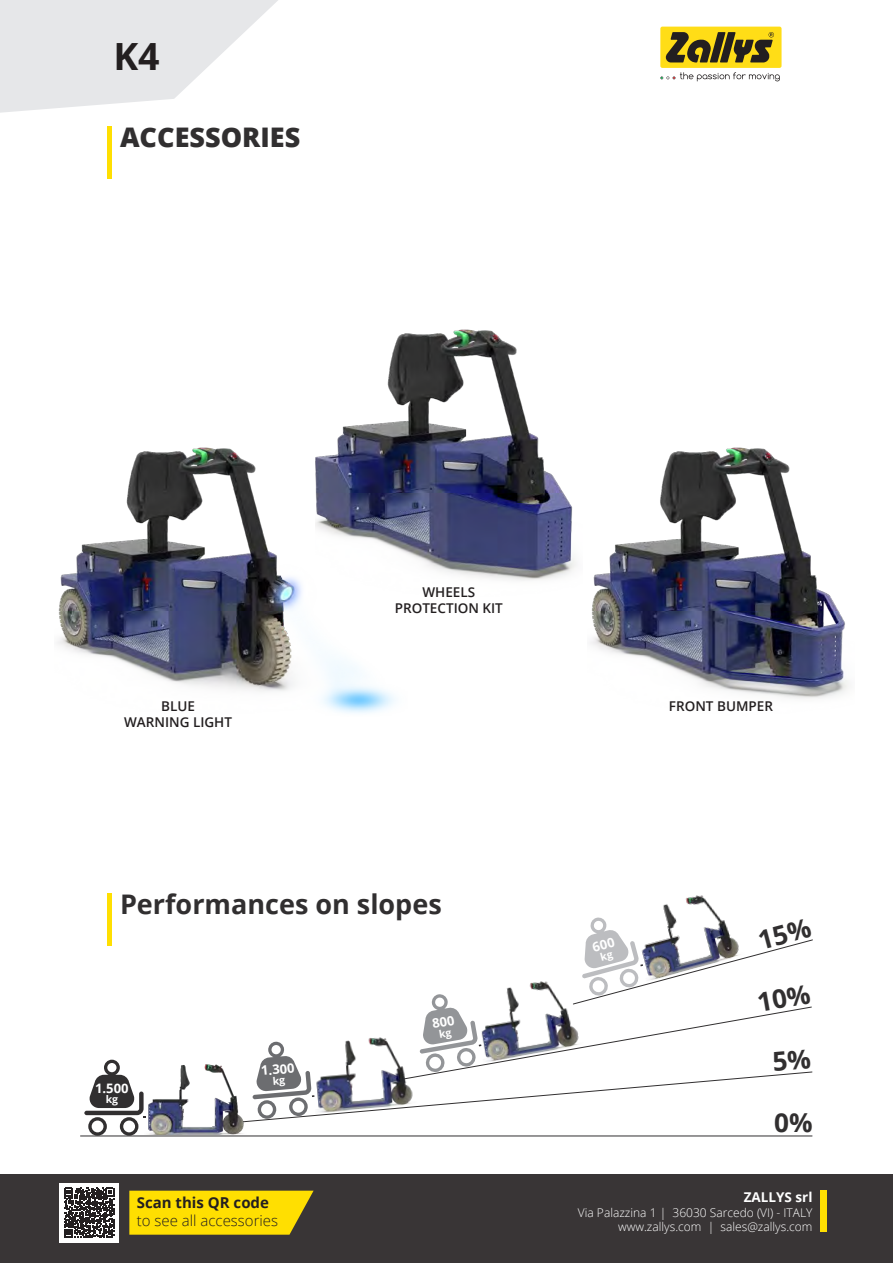
<style>
.page{position:relative;width:893px;height:1263px;background:#fff}
.page>*{position:absolute;margin:0;border:0;box-sizing:border-box;transform-origin:0 0}
.t1{font:700 37.5px "Open Sans";color:#231f20}
.t2{font:700 27px "Open Sans";color:#312f30}
.t3{font:800 27px "Open Sans";color:#312f30}
.t4{font:700 26.1px "Open Sans";color:#312f30}
.t5{font:300 15px "Open Sans";color:#231f20}
.t6{font:700 15px "Open Sans";color:#231f20}
.t7{font:600 13.5px "Open Sans";color:#231f20}
.t8{font:700 13.5px "Open Sans";color:#fff}
.t9{font:700 13.05px "Open Sans";color:#fff}
.t10{font:300 12px "Open Sans";color:#fff}
.t11{font:700 10.5px "Open Sans";color:#fff}
</style>
<div class="page">
<div style="left:0;top:1175px;width:893px;height:88px;background:#393536"></div>
<svg style="left:0;top:0;width:278px;height:113px"></svg>
<svg style="left:660px;top:72px;width:120px;height:9px"></svg>
<div style="left:660px;top:27px;width:121px;height:41px;background:#ffdd17;border-radius:2px"></div>
<svg style="left:666px;top:32px;width:108px;height:31px"></svg>
<div style="left:107px;top:893px;width:5px;height:53px;background:#ffdf01"></div>
<div style="left:107px;top:126px;width:5px;height:53px;background:#ffdf01"></div>
<div style="left:820px;top:1189px;width:6px;height:42px;background:#ffdf01"></div>
<img style="left:57px;top:447px;width:339px;height:266px">
<img style="left:315px;top:329px;width:261px;height:284px">
<img style="left:590px;top:447px;width:259px;height:252px">
<hr style="left:81px;top:1136px;width:731px;height:1px;background:#312f30">
<img style="left:147px;top:1064px;width:97px;height:71px">
<img style="left:663px;top:895px;width:56px;height:22px">
<svg style="left:84px;top:1060px;width:62px;height:76px"></svg>
<div style="left:60px;top:1183px;width:59px;height:59px;background:#fff"></div>
<svg style="left:129px;top:1191px;width:185px;height:44px"></svg>
<svg style="left:64px;top:1188px;width:50px;height:49px"></svg>
<svg style="left:238px;top:917px;width:575px;height:206px"></svg>
<p class="t1" style="left:113px;top:30px;width:48px">K4</p>
<p class="t3" style="left:120px;top:117px;width:182px">ACCESSORIES</p>
<p class="t7" style="left:161px;top:697px;width:35px">BLUE</p>
<p class="t7" style="left:124px;top:713px;width:109px">WARNING LIGHT</p>
<p class="t7" style="left:422px;top:583px;width:54px">WHEELS</p>
<p class="t7" style="left:395px;top:599px;width:110px">PROTECTION KIT</p>
<p class="t2" style="left:120px;top:885px;width:323px">Performances on slopes</p>
<p class="t9" style="left:95px;top:1078px;width:35px">1.500</p>
<p class="t11" style="left:106px;top:1092px;width:14px">kg</p>
<p class="t9" style="left:260px;top:1061px;width:35px;rotate:-5deg">1.300</p>
<p class="t6" style="left:137px;top:1192px;width:134px">Scan this QR code</p>
<p class="t5" style="left:137px;top:1211px;width:143px">to see all accessories</p>
<p class="t7" style="left:669px;top:697px;width:106px">FRONT BUMPER</p>
<p class="t4" style="left:774px;top:1104px;width:40px">0%</p>
<p class="t8" style="left:744px;top:1188px;width:70px">ZALLYS srl</p>
<p class="t10" style="left:578px;top:1204px;width:236px">Via Palazzina 1 | 36030 Sarcedo (VI) - ITALY</p>
<p class="t10" style="left:618px;top:1218px;width:196px">www.zallys.com | sales@zallys.com</p>
</div>
